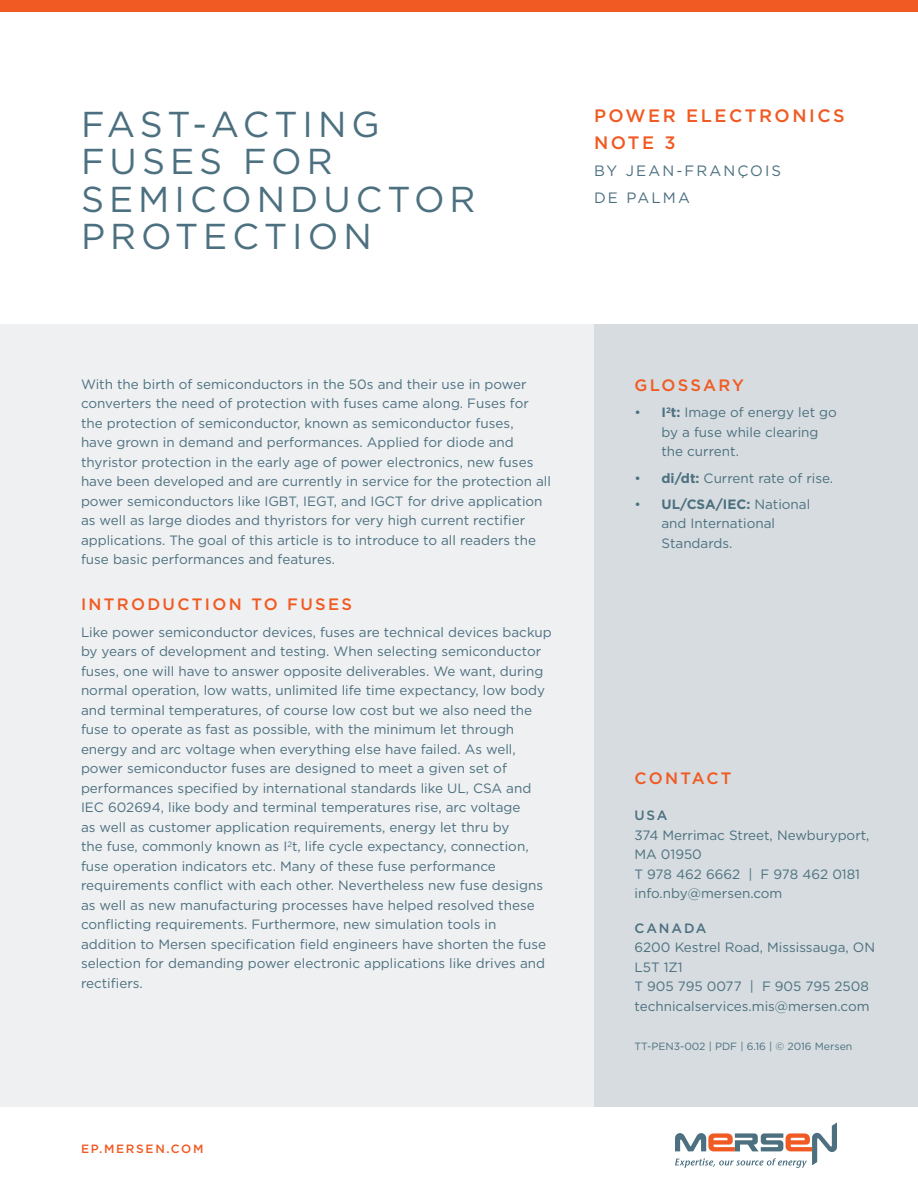
<style>
.page{position:relative;width:918px;height:1188px;background:#fff}
.page>*{position:absolute;margin:0;border:0;box-sizing:border-box;transform-origin:0 0}
.t1{font:36px/37.5px "Gotham";letter-spacing:.14em;color:#4c7080}
.t2{font:500 18px/27px "Gotham";letter-spacing:.14em;color:#f15a22}
.t3{font:500 16.5px "Gotham";letter-spacing:.14em;color:#f15a22}
.t4{font:15px/27px "Gotham";letter-spacing:.14em;color:#4c7080}
.t5{font:13.5px/19.5px "Gotham";color:#4c7080}
.t6{font:500 13.5px "Gotham";color:#4c7080}
.t7{font:500 12px "Gotham";letter-spacing:.14em;color:#f15a22}
.t8{font:10.5px "Gotham";color:#4c7080}
.s1{font-weight:700}
</style>
<div class="page">
<svg style="left:675px;top:1122px;width:162px;height:46px"></svg>
<div style="left:0;top:324px;width:594px;height:783px;background:#eff0f1"></div>
<div style="left:594px;top:324px;width:324px;height:783px;background:#d6dcdf"></div>
<div style="left:0;top:0;width:918px;height:12px;background:#f15a22"></div>
<h1 class="t1" style="left:81px;top:105px;width:396px">Fast-Acting<br>Fuses for<br>Semiconductor<br>Protection</h1>
<h2 class="t2" style="left:594px;top:102px;width:252px">POWER ELECTRONICS<br>NOTE 3</h2>
<p class="t4" style="left:594px;top:157px;width:189px">By Jean-François de Palma</p>
<p class="t5" style="left:81px;top:374px;width:472px">With the birth of semiconductors in the 50s and their use in power converters the need of protection with fuses came along. Fuses for the protection of semiconductor, known as semiconductor fuses,<br>have grown in demand and performances. Applied for diode and thyristor protection in the early age of power electronics, new fuses have been developed and are currently in service for the protection all power semiconductors like IG BT, IEGT</p>
<p class="t5" style="left:81px;top:491px;width:463px;text-indent:327px">for drive application as well as large diodes and thyristors for very high current rectifier applications. The goal of this article is to introduce to all readers the fuse basic performances and features.</p>
<p class="t3" style="left:81px;top:594px;width:273px">I NTRODUCTION TO FUSES</p>
<p class="t5" style="left:81px;top:622px;width:472px">Like power semiconductor devices, fuses are technical devices backup by years of development and testing. When selecting semiconductor fuses, one will have to answer opposite deliverables. We want, during normal operation, low watts, unlimited life time expectancy, low body and terminal temperatures, of course low cost but we also need the fuse to operate as fast as possible, with the minimum let through energy and arc voltage when everything else have failed. As well, power semiconductor fuses are designed to meet a given set of performances specified by international standards like UL, CSA</p>
<p class="t5" style="left:334px;top:491px;width:46px">, and IGCT</p>
<p class="t5" style="left:506px;top:778px;width:27px">and</p>
<p class="t5" style="left:81px;top:797px;width:467px;text-indent:27px">602694, like body and terminal temperatures rise, arc voltage<br>as well as customer application requirements, energy let thru by<br>the fuse, commonly known as I <sup>2</sup>t, life cycle expectancy, connection, fuse operation indicators etc. Many of these fuse performance requirements conflict with each other. Nevertheless new fuse designs as well as new manufacturing processes have helped resolved these conflicting requirements. Furthermore, new simulation tools in addition to Mersen specification field engineers have shorten the fuse selection for demanding power electronic applications like drives and rectifiers.</p>
<p class="t5" style="left:81px;top:797px;width:8px">IEC</p>
<p class="t7" style="left:81px;top:1140px;width:124px">EP.MERSEN.COM</p>
<p class="t3" style="left:634px;top:375px;width:111px">GLOSSARY</p>
<p class="t5" style="left:662px;top:403px;width:177px;text-indent:-27px">• <span class="s1">I</span><sup>2</sup><span class="s1">t:</span> I mage of energy let go by a fuse while clearing the current.</p>
<p class="t5" style="left:635px;top:468px;width:200px">• <span class="s1">di/dt:</span> Current rate of rise.</p>
<p class="t5" style="left:662px;top:494px;width:150px;text-indent:-27px">• <span class="s1">UL/CSA/IEC:</span> National and I nternational<br>Standards.</p>
<p class="t3" style="left:634px;top:768px;width:99px">CONTACT</p>
<p class="t6" style="left:634px;top:807px;width:12px">USA</p>
<p class="t5" style="left:634px;top:825px;width:237px">374 M errimac Street, N ewburyport,<br>MA 01950<br>T 978 462 6662 | F 978 462 0181 info.nby@mersen.com</p>
<p class="t6" style="left:634px;top:919px;width:13px">CANADA</p>
<p class="t5" style="left:634px;top:937px;width:237px">6200 Kestrel Road, M ississauga, ON<br>L5T 1Z1<br>T 905 795 0077 | F 905 795 2508 technicalservices.mis@mersen.com</p>
<p class="t8" style="left:634px;top:1039px;width:219px">TT-PEN3-002 | PD F | 6.16 | © 2016 Mersen</p>
</div>
